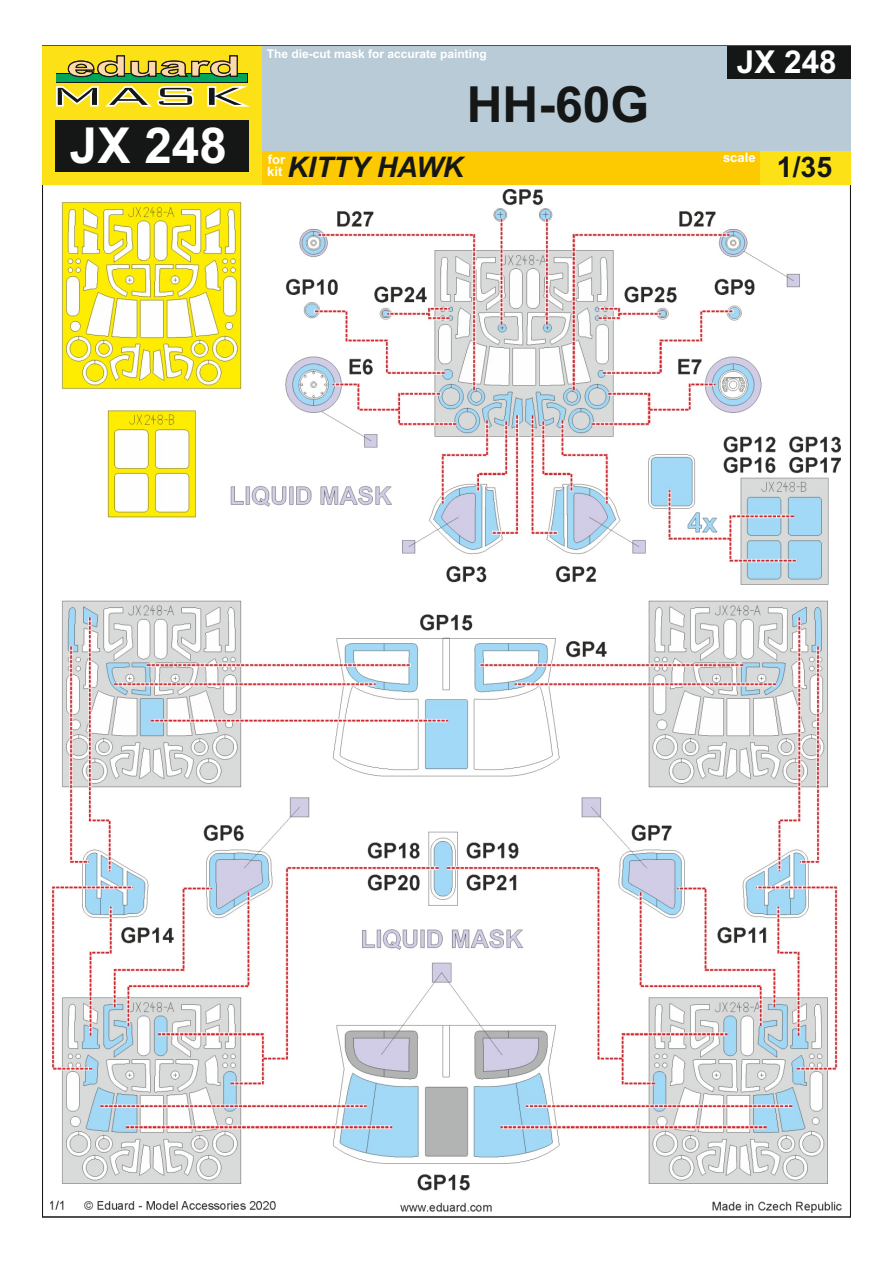
<style>
.page{position:relative;width:893px;height:1263px;background:#fff}
.page>*{position:absolute;margin:0;border:0;box-sizing:border-box;transform-origin:0 0}
.t1{font:700 49.8px "Arial";color:#151616}
.t2{font:700 49.5px "Arial";color:#fff}
.t3{font:700 31.5px "Arial";color:#fff}
.t4{font:italic 700 28.35px "Arial";color:#151616}
.t5{font:700 28.35px "Arial";color:#151616}
.t6{font:700 13.05px/12.3px "Arial";color:#fff}
.t7{font:700 12px "Arial";color:#fff}
</style>
<div class="page">
<img style="left:51px;top:190px;width:791px;height:1023px">
<div style="left:262px;top:46px;width:588px;height:105px;background:#b8cbd6"></div>
<div style="left:43px;top:46px;width:219px;height:139px;background:#fbe116"></div>
<div style="left:262px;top:151px;width:497px;height:34px;background:#fdc900"></div>
<div style="left:759px;top:151px;width:91px;height:34px;background:#fbe116"></div>
<div style="left:55px;top:120px;width:193px;height:51px;background:#151616"></div>
<svg style="left:56px;top:86px;width:194px;height:21px"></svg>
<svg style="left:56px;top:73px;width:192px;height:9px"></svg>
<div style="left:57px;top:74px;width:190px;height:7px;background:#00a759"></div>
<svg style="left:68px;top:55px;width:170px;height:22px"></svg>
<div style="left:727px;top:46px;width:123px;height:33px;background:#151616"></div>
<h2 class="t2" style="left:70px;top:127px;width:159px">JX 248</h2>
<p class="t7" style="left:267px;top:49px;width:222px">The die-cut mask for accurate painting</p>
<h1 class="t1" style="left:467px;top:86px;width:184px">HH-60G</h1>
<h3 class="t3" style="left:737px;top:50px;width:101px">JX 248</h3>
<p class="t6" style="left:723px;top:153px;width:34px">scale</p>
<p class="t6" style="left:267px;top:154px;width:19px">for kit</p>
<h3 class="t5" style="left:777px;top:157px;width:57px">1/35</h3>
<h3 class="t4" style="left:287px;top:157px;width:178px">KITTY HAWK</h3>
</div>
